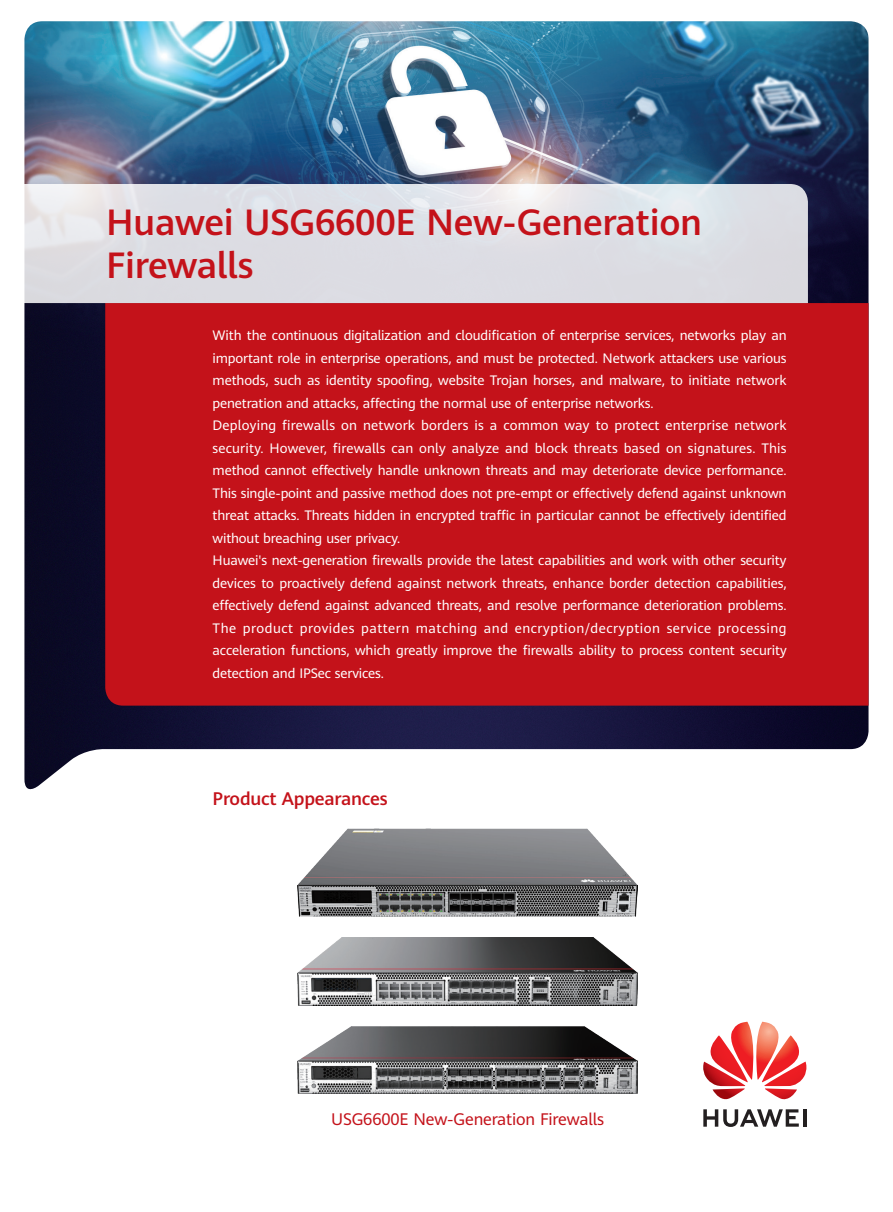
<style>
.page{position:relative;width:893px;height:1212px;background:#fff}
.page>*{position:absolute;margin:0;border:0;box-sizing:border-box;transform-origin:0 0}
.t1{font:500 36px/43.2px "Huawei Sans";letter-spacing:-.01em;color:#c4121a}
.t2{font:500 18px "Huawei Sans";letter-spacing:-.01em;color:#c4121a}
.t3{font:16.5px "Huawei Sans";letter-spacing:-.01em;color:#c4121a}
.t4{font:13.5px/22.5px "Huawei Sans";letter-spacing:-.01em;color:#fff}
</style>
<div class="page">
<img style="left:298px;top:937px;width:340px;height:68px">
<img style="left:298px;top:828px;width:340px;height:88px">
<img style="left:298px;top:1026px;width:340px;height:67px">
<img style="left:24px;top:21px;width:844px;height:769px">
<div style="left:105px;top:303px;width:763px;height:403px;background:#c4121a"></div>
<svg style="left:24px;top:184px;width:784px;height:119px;background:#dedfe4"></svg>
<hr style="left:803px;top:1109px;width:3px;height:17px;background:#231f20">
<svg style="left:703px;top:1109px;width:96px;height:18px"></svg>
<svg style="left:703px;top:1022px;width:104px;height:78px"></svg>
<h1 class="t1" style="left:106px;top:199px;width:597px">Huawei USG6600E New-Generation<br>Firewalls</h1>
<p class="t4" style="left:213px;top:324px;width:576px">With the continuous digitalization and cloudification of enterprise services, networks play an important role in enterprise operations, and must be protected. Network attackers use various methods, such as identity spoofing, website Trojan horses, and malware, to initiate network penetration and attacks, affecting the normal use of enterprise networks.<br>Deploying firewalls on network borders is a common way to protect enterprise network security. However, firewalls can only analyze and block threats based on signatures. This method cannot effectively handle unknown threats and may deteriorate device performance.<br>This single-point and passive method does not pre-empt or effectively defend against unknown threat attacks. Threats hidden in encrypted traffic in particular cannot be effectively identified without breaching user privacy.<br>Huawei's next-generation firewalls provide the latest capabilities and work with other security devices to proactively defend against network threats, enhance border detection capabilities, effectively defend against advanced threats, and resolve performance deterioration problems.<br>The product provides pattern matching and encryption/decryption service processing acceleration functions, which greatly improve the firewalls ability to process content security detection and IPSec services.</p>
<h2 class="t2" style="left:213px;top:785px;width:177px">Product Appearances</h2>
<p class="t3" style="left:331px;top:1107px;width:274px">USG6600E New-Generation Firewalls</p>
</div>
